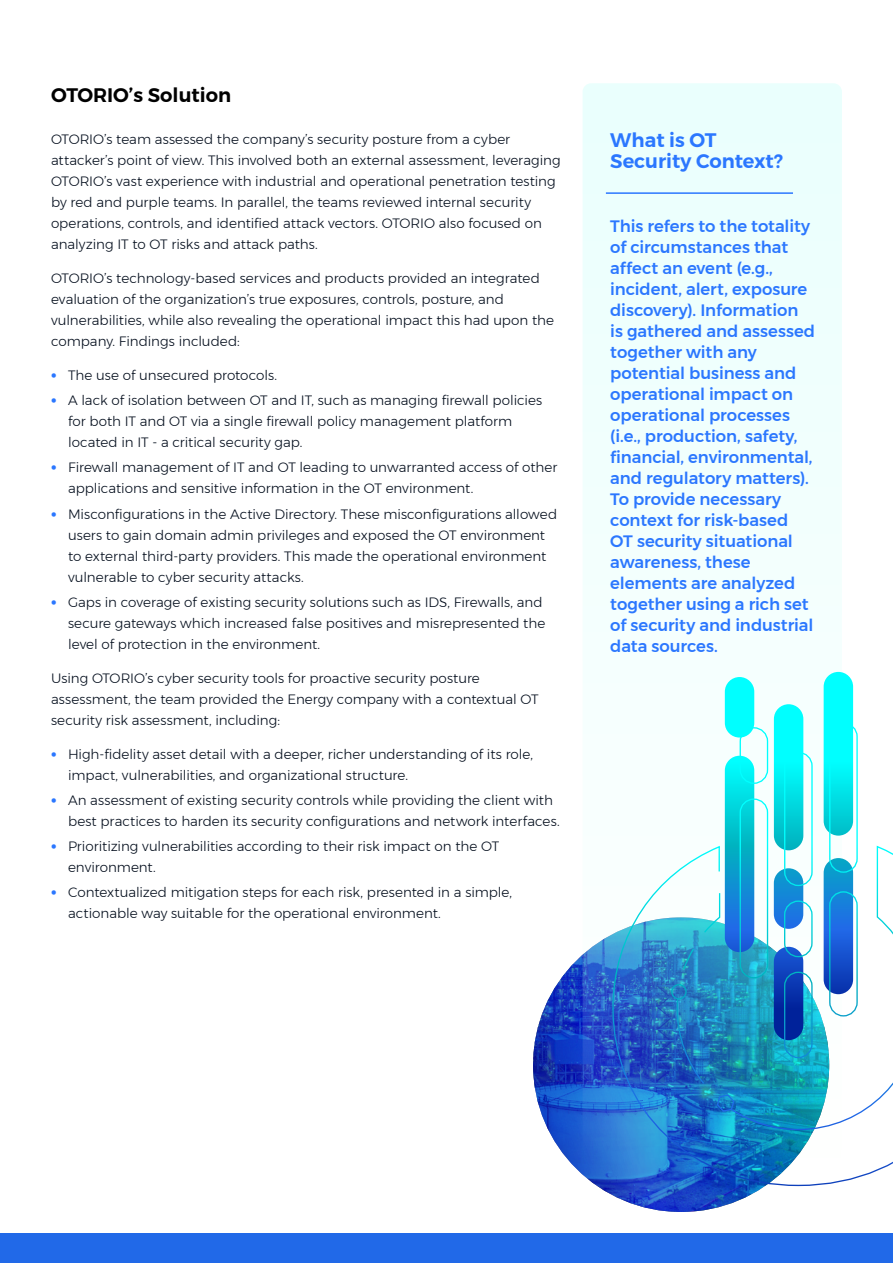
<style>
.page{position:relative;width:893px;height:1263px;background:#fff}
.page>*{position:absolute;margin:0;border:0;box-sizing:border-box;transform-origin:0 0}
.t1{font:600 19.5px/21px "Montserrat";color:#2b77ff}
.t2{font:600 19.5px "Montserrat";color:#000}
.t3{font:500 16.5px/21px "Montserrat";letter-spacing:-.005em;color:#2b77ff}
.t4{font:300 13.5px/21px "Montserrat";color:#040e1d}
.s1{font-weight:700;font-size:16.5px;color:#2b77ff}
</style>
<div class="page">
<svg style="left:533px;top:954px;width:231px;height:258px"></svg>
<svg style="left:583px;top:83px;width:259px;height:1083px;fill:#f0fffd"></svg>
<svg style="left:612px;top:83px;width:281px;height:1104px"></svg>
<div style="left:829px;top:722px;width:29px;height:151px;border:1px solid #fff;border-radius:14px"></div>
<div style="left:784px;top:752px;width:29px;height:134px;border:1px solid #fff;border-radius:14px"></div>
<div style="left:740px;top:798px;width:28px;height:180px;border:1px solid #fff;border-radius:14px"></div>
<div style="left:740px;top:727px;width:28px;height:57px;border:1px solid #fff;border-radius:14px"></div>
<svg style="left:703px;top:892px;width:18px;height:42px"></svg>
<svg style="left:682px;top:947px;width:13px;height:24px"></svg>
<svg style="left:676px;top:997px;width:29px;height:88px;background:#1f70be"></svg>
<img style="left:730px;top:845px;width:163px;height:286px">
<div style="left:671px;top:984px;width:16px;height:15px;border:1px solid #fff;border-radius:50%"></div>
<svg style="left:716px;top:1093px;width:20px;height:19px"></svg>
<div style="left:0;top:1234px;width:893px;height:29px;background:#2169e8"></div>
<hr style="left:606px;top:192px;width:187px;height:2px;background:#2b77ff">
<h1 class="t2" style="left:51px;top:80px;width:182px">OTORIO’s Solution</h1>
<p class="t4" style="left:51px;top:129px;width:511px">OTORIO’s team assessed the company’s security posture from a cyber attacker’s point of view. This involved both an external assessment, leveraging OTORIO’s vast experience with industrial and operational penetration testing by red and purple teams. In parallel, the teams reviewed internal security operations, controls, and identified attack vectors. OTORIO also focused on analyzing IT to OT risks and attack paths.</p>
<p class="t4" style="left:51px;top:268px;width:505px">OTORIO’s technology-based services and products provided an integrated evaluation of the organization’s true exposures, controls, posture, and vulnerabilities, while also revealing the operational impact this had upon the company. Findings included:</p>
<p class="t4" style="left:51px;top:364px;width:228px"><span class="s1">•</span> The use of unsecured protocols.</p>
<p class="t4" style="left:68px;top:390px;width:476px;text-indent:-17px"><span class="s1">•</span> A lack of isolation between OT and IT, such as managing firewall policies for both IT and OT via a single firewall policy management platform located in IT - a critical security gap.</p>
<p class="t4" style="left:68px;top:457px;width:491px;text-indent:-17px"><span class="s1">•</span> Firewall management of IT and OT leading to unwarranted access of other applications and sensitive information in the OT environment.</p>
<p class="t4" style="left:68px;top:503px;width:491px;text-indent:-17px"><span class="s1">•</span> Misconfigurations in the Active Directory. These misconfigurations allowed users to gain domain admin privileges and exposed the OT environment to external third-party providers. This made the operational environment vulnerable to cyber security attacks.</p>
<p class="t4" style="left:68px;top:591px;width:479px;text-indent:-17px"><span class="s1">•</span> Gaps in coverage of existing security solutions such as IDS, Firewalls, and secure gateways which increased false positives and misrepresented the level of protection in the environment.</p>
<p class="t4" style="left:51px;top:667px;width:489px">Using OTORIO’s cyber security tools for proactive security posture assessment, the team provided the Energy company with a contextual OT security risk assessment, including:</p>
<p class="t4" style="left:68px;top:743px;width:467px;text-indent:-17px"><span class="s1">•</span> High-fidelity asset detail with a deeper, richer understanding of its role, impact, vulnerabilities, and organizational structure.</p>
<p class="t4" style="left:68px;top:789px;width:493px;text-indent:-17px"><span class="s1">•</span> An assessment of existing security controls while providing the client with best practices to harden its security configurations and network interfaces.</p>
<p class="t4" style="left:68px;top:835px;width:433px;text-indent:-17px"><span class="s1">•</span> Prioritizing vulnerabilities according to their risk impact on the OT environment.</p>
<p class="t4" style="left:68px;top:882px;width:446px;text-indent:-17px"><span class="s1">•</span> Contextualized mitigation steps for each risk, presented in a simple, actionable way suitable for the operational environment.</p>
<h1 class="t1" style="left:610px;top:130px;width:174px">What is OT<br>Security Context?</h1>
<p class="t3" style="left:610px;top:216px;width:206px">This refers to the totality of circumstances that affect an event (e.g., incident, alert, exposure discovery). Information is gathered and assessed together with any potential business and operational impact on operational processes (i.e., production, safety, financial, environmental, and regulatory matters).<br>To provide necessary context for risk-based<br>OT security situational awareness, these elements are analyzed together using a rich set of security and industrial data sources.</p>
</div>
